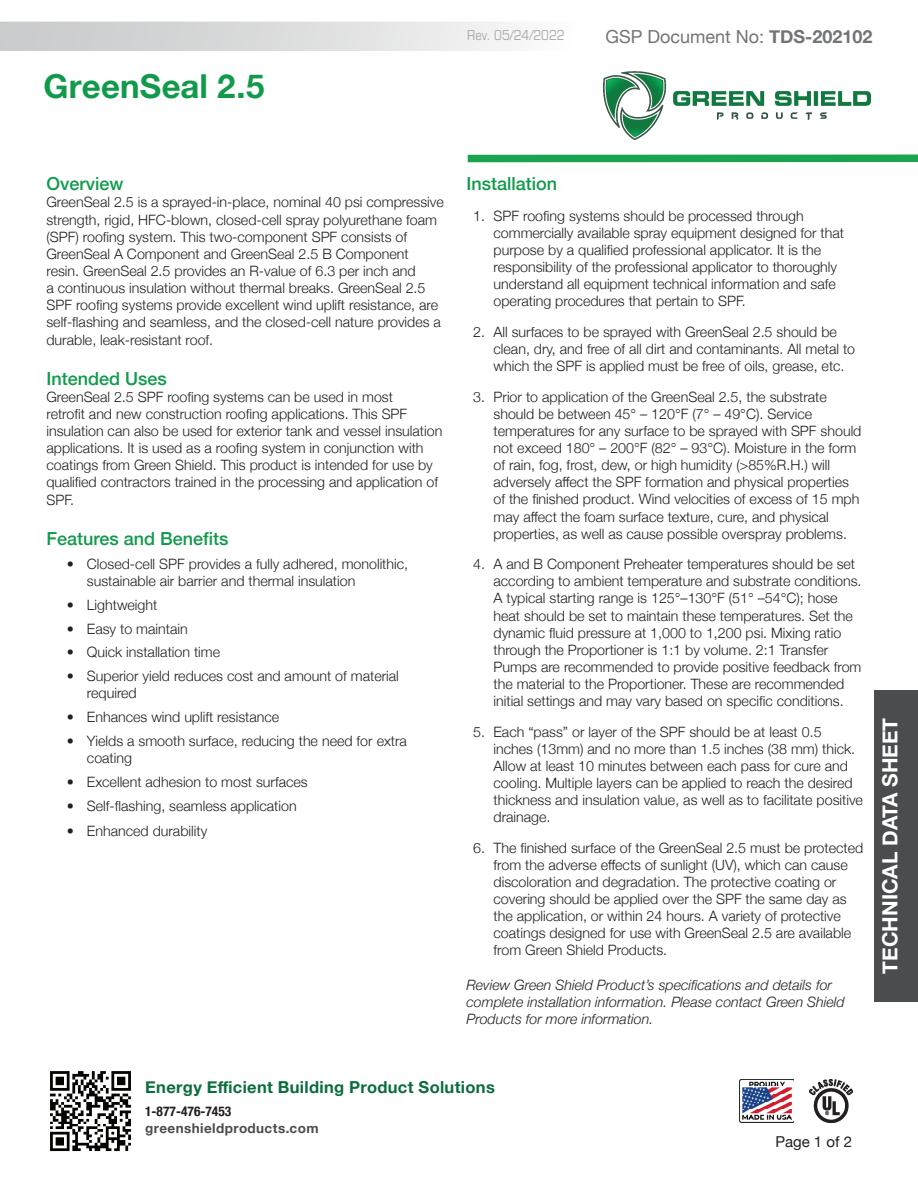
<style>
.page{position:relative;width:918px;height:1188px;background:#fff}
.page>*{position:absolute;margin:0;border:0;box-sizing:border-box;transform-origin:0 0}
.t1{font:700 33px "Helvetica Neue";letter-spacing:.005em;color:#119a4c}
.t2{font:700 21px "Helvetica Neue";color:#fff}
.t3{font:500 18px "Helvetica Neue";color:#119a4c}
.t4{font:18px "Helvetica Neue";color:#727477}
.t5{font:700 16.5px "Helvetica Neue";letter-spacing:.02em;color:#0b6d3c}
.t6{font:15px "Eurostile Con";color:#a8a9ad}
.t7{font:15px "Helvetica Neue";color:#231f20}
.t8{font:300 14.25px/17.1px "Helvetica Neue";color:#231f20}
.t9{font:italic 300 14.25px/17.1px "Helvetica Neue";color:#231f20}
.t10{font:700 13.5px "Helvetica Neue";letter-spacing:.03em;color:#4b4c4d}
.t11{font:700 condensed 13.5px "Helvetica Neue";color:#231f20}
.s1{font-weight:700}
</style>
<div class="page">
<img style="left:50px;top:1071px;width:81px;height:81px">
<svg style="left:0;top:22px;width:512px;height:29px;background:#dbdcdc"></svg>
<img style="left:603px;top:71px;width:268px;height:69px">
<img style="left:809px;top:1079px;width:43px;height:43px">
<img style="left:740px;top:1079px;width:54px;height:43px">
<div style="left:468px;top:154px;width:450px;height:8px;background:#1aa44f"></div>
<div style="left:875px;top:690px;width:43px;height:311px;background:#4b4c4d"></div>
<h1 class="t1" style="left:44px;top:60px;width:222px">GreenSeal 2.5</h1>
<p class="t6" style="left:467px;top:25px;width:99px">Rev. 05/24/2022</p>
<p class="t4" style="left:605px;top:24px;width:269px">GSP Document No: <span class="s1">TDS-202102</span></p>
<p class="t3" style="left:46px;top:169px;width:79px">Overview</p>
<p class="t8" style="left:46px;top:193px;width:399px">GreenSeal 2.5 is a sprayed-in-place, nominal 40 psi compressive</p>
<p class="t8" style="left:46px;top:210px;width:392px">strength, rigid, HFC-blown, closed-cell spray polyurethane foam</p>
<p class="t8" style="left:46px;top:227px;width:396px">(SPF) roofing system. This two-component SPF consists of GreenSeal A Component and GreenSeal 2.5 B Component resin. GreenSeal 2.5 provides an R-value of 6.3 per inch and<br>a continuous insulation without thermal breaks. GreenSeal 2.5<br>SPF roofing systems provide excellent wind uplift resistance, are self-flashing and seamless, and the closed-cell nature provides a durable, leak-resistant roof.</p>
<p class="t3" style="left:46px;top:364px;width:122px">Intended Uses</p>
<p class="t8" style="left:46px;top:387px;width:397px">GreenSeal 2.5 SPF roofing systems can be used in most<br>retrofit and new construction roofing applications. This SPF insulation can also be used for exterior tank and vessel insulation applications. It is used as a roofing system in conjunction with coatings from Green Shield. This product is intended for use by qualified contractors trained in the processing and application of SPF.</p>
<p class="t3" style="left:46px;top:524px;width:184px">Features and Benefits</p>
<p class="t8" style="left:87px;top:554px;width:323px;text-indent:-20px">• Closed-cell SPF provides a fully adhered, monolithic, sustainable air barrier and thermal insulation</p>
<p class="t8" style="left:67px;top:595px;width:92px">• Lightweight</p>
<p class="t8" style="left:67px;top:619px;width:123px">• Easy to maintain</p>
<p class="t8" style="left:67px;top:643px;width:155px">• Quick installation time</p>
<p class="t8" style="left:87px;top:667px;width:314px;text-indent:-20px">• Superior yield reduces cost and amount of material required</p>
<p class="t8" style="left:67px;top:708px;width:214px">• Enhances wind uplift resistance</p>
<p class="t8" style="left:87px;top:731px;width:322px;text-indent:-20px">• Yields a smooth surface, reducing the need for extra coating</p>
<p class="t8" style="left:67px;top:772px;width:243px">• Excellent adhesion to most surfaces</p>
<p class="t8" style="left:67px;top:796px;width:232px">• Self-flashing, seamless application</p>
<p class="t8" style="left:67px;top:821px;width:142px">• Enhanced durability</p>
<p class="t3" style="left:467px;top:169px;width:92px">Installation</p>
<p class="t8" style="left:494px;top:206px;width:352px;text-indent:-20px">1. SPF roofing systems should be processed through commercially available spray equipment designed for that purpose by a qualified professional applicator. It is the responsibility of the professional applicator to thoroughly understand all equipment technical information and safe operating procedures that pertain to SPF.</p>
<p class="t8" style="left:494px;top:322px;width:363px;text-indent:-20px">2. All surfaces to be sprayed with GreenSeal 2.5 should be clean, dry, and free of all dirt and contaminants. All metal to which the SPF is applied must be free of oils, grease, etc.</p>
<p class="t8" style="left:494px;top:387px;width:369px;text-indent:-20px">3. Prior to application of the GreenSeal 2.5, the substrate should be between 45° – 120°F (7° – 49°C). Service temperatures for any surface to be sprayed with SPF should not exceed 180° – 200°F (82° – 93°C). Moisture in the form of rain, fog, frost, dew, or high humidity (&gt;85%R.H.) will adversely affect the SPF formation and physical properties of the finished product. Wind velocities of excess of 15 mph may affect the foam surface texture, cure, and physical properties, as well as cause possible overspray problems.</p>
<p class="t8" style="left:494px;top:555px;width:369px;text-indent:-20px">4. A and B Component Preheater temperatures should be set according to ambient temperature and substrate conditions.<br>A typical starting range is 125°–130°F (51° –54°C); hose heat should be set to maintain these temperatures. Set the dynamic fluid pressure at 1,000 to 1,200 psi. Mixing ratio through the Proportioner is 1:1 by volume. 2:1 Transfer Pumps are recommended to provide positive feedback from the material to the Proportioner. These are recommended initial settings and may vary based on specific conditions.</p>
<p class="t8" style="left:494px;top:722px;width:371px;text-indent:-20px">5. Each “pass” or layer of the SPF should be at least 0.5 inches (13mm) and no more than 1.5 inches (38 mm) thick.<br>Allow at least 10 minutes between each pass for cure and cooling. Multiple layers can be applied to reach the desired thickness and insulation value, as well as to facilitate positive drainage.</p>
<p class="t8" style="left:494px;top:838px;width:371px;text-indent:-20px">6. The finished surface of the GreenSeal 2.5 must be protected from the adverse effects of sunlight (UV), which can cause discoloration and degradation. The protective coating or covering should be applied over the SPF the same day as the application, or within 24 hours. A variety of protective coatings designed for use with GreenSeal 2.5 are available from Green Shield Products.</p>
<p class="t9" style="left:467px;top:975px;width:380px">Review Green Shield Product’s specifications and details for complete installation information. Please contact Green Shield<br>Products for more information.</p>
<h2 class="t2" style="left:873px;top:974px;width:257px;rotate:-90deg">TECHNICAL DATA SHEET</h2>
<p class="t5" style="left:145px;top:1075px;width:351px">Energy Efficient Building Product Solutions</p>
<p class="t11" style="left:145px;top:1100px;width:88px">1-877-476-7453</p>
<p class="t10" style="left:145px;top:1117px;width:175px">greenshieldproducts.com</p>
<p class="t7" style="left:775px;top:1131px;width:78px">Page 1 of 2</p>
</div>
